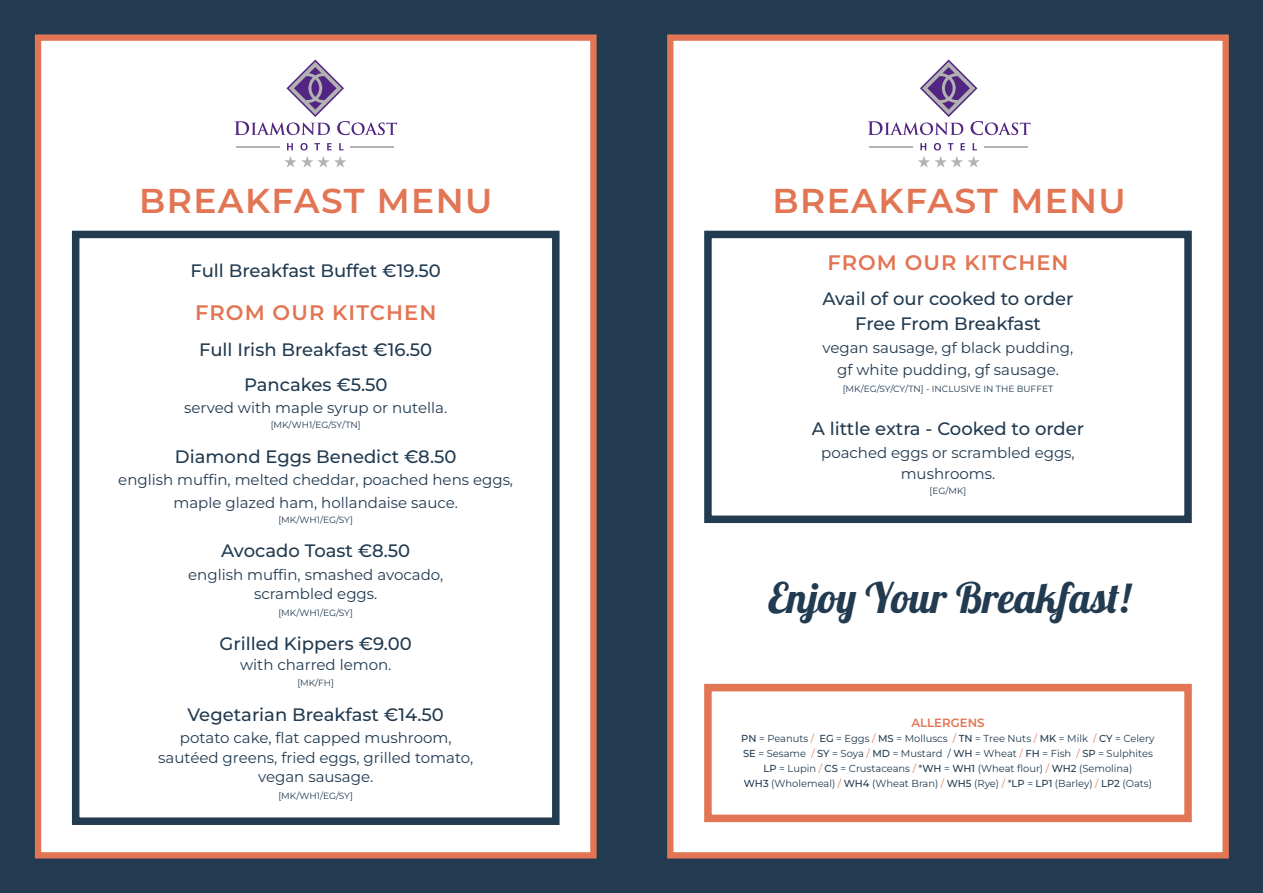
<style>
.page{position:relative;width:1263px;height:893px;background:#223b51}
.page>*{position:absolute;margin:0;border:0;box-sizing:border-box;transform-origin:0 0}
.t1{font:42px "Lobster 1.4";color:#223b51}
.t2{font:100 34.5px "Montserrat";letter-spacing:.04em;color:#e27553}
.t3{font:100 21px "Montserrat";letter-spacing:.05em;color:#e27553}
.t4{font:100 18px/34.5px "Montserrat";color:#223b51;text-align:center}
.t5{font:100 15px/19.5px "Montserrat";color:#223b51;text-align:center}
.t6{font:100 12px "Montserrat";color:#e27553}
.t7{font:100 10.2px/15px "Montserrat";color:#223b51;text-align:center}
.t8{font:100 9px "Montserrat";color:#223b51}
.s1{color:#e27553}
</style>
<div class="page">
<div style="left:35px;top:34px;width:562px;height:824px;background:#fff;border:6px solid #e27553"></div>
<div style="left:667px;top:34px;width:562px;height:824px;background:#fff;border:6px solid #e27553"></div>
<svg style="left:234px;top:60px;width:163px;height:75px"></svg>
<svg style="left:284px;top:143px;width:62px;height:25px"></svg>
<hr style="left:236px;top:146px;width:44px;height:1px;background:#b3b2b2">
<hr style="left:350px;top:146px;width:44px;height:1px;background:#b3b2b2">
<svg style="left:868px;top:60px;width:162px;height:75px"></svg>
<svg style="left:918px;top:143px;width:62px;height:25px"></svg>
<hr style="left:869px;top:146px;width:44px;height:1px;background:#b3b2b2">
<hr style="left:983px;top:146px;width:44px;height:1px;background:#b3b2b2">
<div style="left:72px;top:231px;width:487px;height:594px;border:8px solid #223b51"></div>
<div style="left:704px;top:231px;width:488px;height:292px;border:8px solid #223b51"></div>
<div style="left:704px;top:684px;width:488px;height:138px;border:8px solid #e27553"></div>
<h2 class="t2" style="left:139px;top:178px;width:355px">BREAKFAST MENU</h2>
<h2 class="t2" style="left:772px;top:178px;width:355px">BREAKFAST MENU</h2>
<p class="t4" style="left:191px;top:253px;width:252px">Full Breakfast Buffet €19.50</p>
<h3 class="t3" style="left:195px;top:299px;width:243px">FROM OUR KITCHEN</h3>
<p class="t4" style="left:199px;top:332px;width:234px">Full Irish Breakfast €16.50<br>Pancakes €5.50</p>
<p class="t5" style="left:184px;top:398px;width:265px">served with maple syrup or nutella.</p>
<p class="t8" style="left:271px;top:419px;width:92px">[MK/WH1/EG/SY/TN]</p>
<p class="t4" style="left:175px;top:438px;width:283px">Diamond Eggs Benedict €8.50</p>
<p class="t5" style="left:118px;top:468px;width:396px;line-height:22.5px">english muffin, melted cheddar, poached hens eggs, maple glazed ham, hollandaise sauce.</p>
<p class="t8" style="left:278px;top:513px;width:76px">[MK/WH1/EG/SY]</p>
<p class="t4" style="left:221px;top:533px;width:190px">Avocado Toast €8.50</p>
<p class="t5" style="left:188px;top:564px;width:256px">english muffin, smashed avocado, scrambled eggs.</p>
<p class="t8" style="left:278px;top:606px;width:76px">[MK/WH1/EG/SY]</p>
<p class="t4" style="left:220px;top:626px;width:194px">Grilled Kippers €9.00</p>
<p class="t5" style="left:240px;top:654px;width:153px">with charred lemon.</p>
<p class="t8" style="left:297px;top:677px;width:38px">[MK/FH]</p>
<p class="t4" style="left:187px;top:696px;width:258px">Vegetarian Breakfast €14.50</p>
<p class="t5" style="left:158px;top:728px;width:316px">potato cake, flat capped mushroom, sautéed greens, fried eggs, grilled tomato, vegan sausage.</p>
<p class="t8" style="left:278px;top:789px;width:76px">[MK/WH1/EG/SY]</p>
<h3 class="t3" style="left:827px;top:249px;width:243px">FROM OUR KITCHEN</h3>
<p class="t4" style="left:822px;top:285px;width:253px;line-height:25.5px">Avail of our cooked to order<br>Free From Breakfast</p>
<p class="t5" style="left:822px;top:336px;width:252px;line-height:22.5px">vegan sausage, gf black pudding, gf white pudding, gf sausage.</p>
<p class="t8" style="left:843px;top:383px;width:212px">[MK/EG/SY/CY/TN] - INCLUSIVE IN THE BUFFET</p>
<p class="t4" style="left:812px;top:411px;width:274px">A little extra - Cooked to order</p>
<p class="t5" style="left:821px;top:442px;width:255px;line-height:21px">poached eggs or scrambled eggs, mushrooms.</p>
<p class="t8" style="left:930px;top:485px;width:38px">[EG/MK]</p>
<h1 class="t1" style="left:768px;top:571px;width:364px">Enjoy Your Breakfast!</h1>
<p class="t6" style="left:911px;top:715px;width:75px">ALLERGENS</p>
<p class="t7" style="left:741px;top:730px;width:415px">PN = Peanuts <span class="s1">/</span> EG = Eggs <span class="s1">/</span> MS = Molluscs <span class="s1">/</span> TN = Tree Nuts <span class="s1">/</span> MK = Milk <span class="s1">/</span> CY = Celery SE = Sesame <span class="s1">/</span> SY = Soya <span class="s1">/</span> MD = Mustard / WH = Wheat <span class="s1">/</span> FH = Fish <span class="s1">/</span> SP = Sulphites LP = Lupin <span class="s1">/</span> CS = Crustaceans <span class="s1">/</span> *WH = WH1 (Wheat flour) <span class="s1">/</span> WH2 (Semolina)<br>WH3 (Wholemeal) <span class="s1">/</span> WH4 (Wheat Bran) <span class="s1">/</span> WH5 (Rye) <span class="s1">/</span> *LP = LP1 (Barley) <span class="s1">/</span> LP2 (Oats)</p>
</div>
